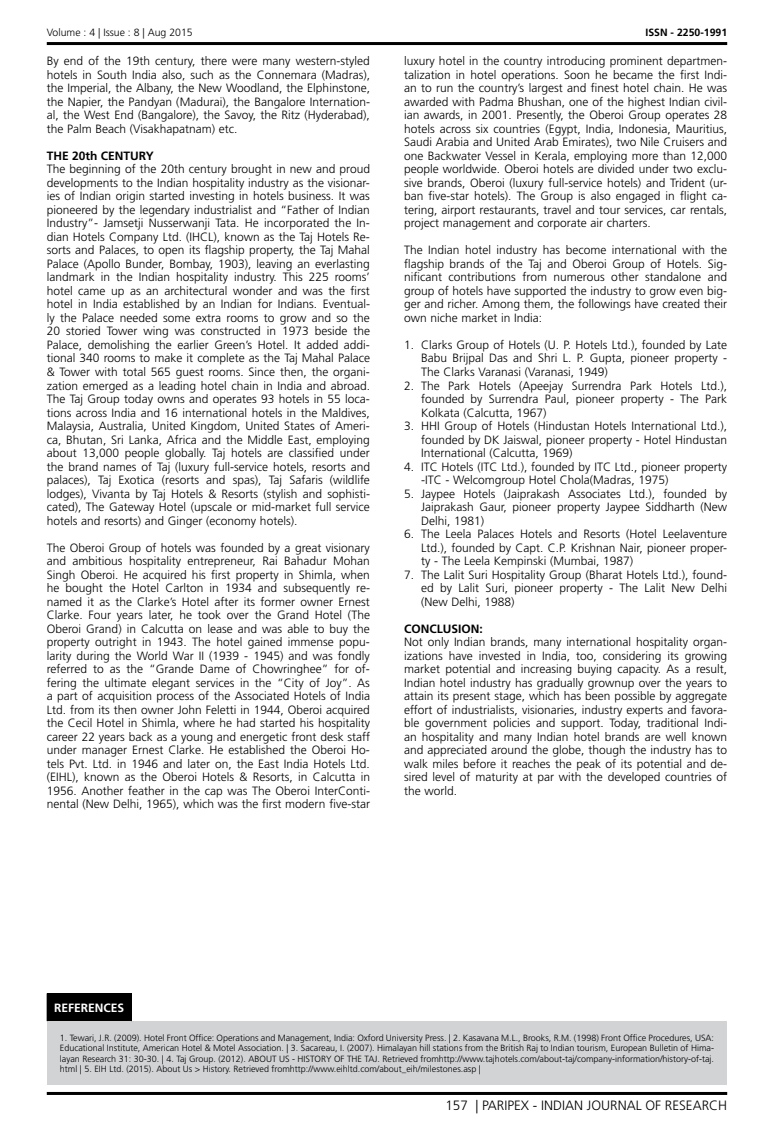
<style>
.page{position:relative;width:774px;height:1136px;background:#fff}
.page>*{position:absolute;margin:0;border:0;box-sizing:border-box;transform-origin:0 0}
.t1{font:300 13.5px "Frutiger LT Std";color:#000}
.t2{font:300 12px/13.5px "Frutiger LT Std";color:#000;text-align:justify}
.t3{font:700 12px "Frutiger LT Std";color:#000}
.t4{font:700 12px "Frutiger LT Std";color:#fff}
.t5{font:300 10.5px "Frutiger LT Std";color:#000}
.t6{font:700 10.5px "Frutiger LT Std";color:#000}
.t7{font:300 9px/10.5px "Frutiger LT Std";color:#000;text-align:justify}
</style>
<div class="page">
<hr style="left:47px;top:42px;width:680px;height:3px;background:#000">
<hr style="left:47px;top:1091px;width:680px;height:3px;background:#000">
<div style="left:47px;top:993px;width:84px;height:27px;background:#000"></div>
<div style="left:47px;top:1020px;width:680px;height:64px;background:#d1d3d4"></div>
<svg style="left:131px;top:993px;width:1px;height:27px"></svg>
<p class="t5" style="left:47px;top:27px;width:147px">Volume : 4 | Issue : 8 | Aug 2015</p>
<p class="t6" style="left:645px;top:27px;width:83px">ISSN - 2250-1991</p>
<p class="t2" style="left:47px;top:55px;width:325px">By end of the 19th century, there were many western-styled hotels in South India also, such as the Connemara (Madras), the Imperial, the Albany, the New Woodland, the Elphinstone, the Napier, the Pandyan (Madurai), the Bangalore Internation&shy;al, the West End (Bangalore), the Savoy, the Ritz (Hyderabad), the Palm Beach (Visakhapatnam) etc.</p>
<p class="t3" style="left:47px;top:149px;width:108px">THE 20th CENTURY</p>
<p class="t2" style="left:47px;top:163px;width:325px">The beginning of the 20th century brought in new and proud developments to the Indian hospitality industry as the visionar&shy;ies of Indian origin started investing in hotels business. It was pioneered by the legendary industrialist and “Father of Indian Industry”- Jamsetji Nusserwanji Tata. He incorporated the In&shy;dian Hotels Company Ltd. (IHCL), known as the Taj Hotels Re&shy;sorts and Palaces, to open its flagship property, the Taj Mahal Palace (Apollo Bunder, Bombay, 1903), leaving an everlasting landmark in the Indian hospitality industry. This 225 rooms’ hotel came up as an architectural wonder and was the first hotel in India established by an Indian for Indians. Eventual&shy;ly the Palace needed some extra rooms to grow and so the 20 storied Tower wing was constructed in 1973 beside the Palace, demolishing the earlier Green’s Hotel. It added addi&shy;tional 340 rooms to make it complete as the Taj Mahal Palace &amp; Tower with total 565 guest rooms. Since then, the organi&shy;zation emerged as a leading hotel chain in India and abroad.<br>The Taj Group today owns and operates 93 hotels in 55 loca&shy;tions across India and 16 international hotels in the Maldives, Malaysia, Australia, United Kingdom, United States of Ameri&shy;ca, Bhutan, Sri Lanka, Africa and the Middle East, employing about 13,000 people globally. Taj hotels are classified under the brand names of Taj (luxury full-service hotels, resorts and palaces), Taj Exotica (resorts and spas), Taj Safaris (wildlife lodges), Vivanta by Taj Hotels &amp; Resorts (stylish and sophisti&shy;cated), The Gateway Hotel (upscale or mid-market full service hotels and resorts) and Ginger (economy hotels).</p>
<p class="t2" style="left:47px;top:541px;width:325px">The Oberoi Group of hotels was founded by a great visionary and ambitious hospitality entrepreneur, Rai Bahadur Mohan Singh Oberoi. He acquired his first property in Shimla, when he bought the Hotel Carlton in 1934 and subsequently re&shy;named it as the Clarke’s Hotel after its former owner Ernest Clarke. Four years later, he took over the Grand Hotel (The Oberoi Grand) in Calcutta on lease and was able to buy the property outright in 1943. The hotel gained immense popu&shy;larity during the World War II (1939 - 1945) and was fondly referred to as the “Grande Dame of Chowringhee” for of&shy;fering the ultimate elegant services in the “City of Joy”. As a part of acquisition process of the Associated Hotels of India Ltd. from its then owner John Feletti in 1944, Oberoi acquired the Cecil Hotel in Shimla, where he had started his hospitality career 22 years back as a young and energetic front desk staff under manager Ernest Clarke. He established the Oberoi Ho&shy;tels Pvt. Ltd. in 1946 and later on, the East India Hotels Ltd. (EIHL), known as the Oberoi Hotels &amp; Resorts, in Calcutta in 1956. Another feather in the cap was The Oberoi InterConti&shy;nental (New Delhi, 1965), which was the first modern five-star</p>
<p class="t2" style="left:404px;top:55px;width:325px">luxury hotel in the country introducing prominent departmen&shy;talization in hotel operations. Soon he became the first Indi&shy;an to run the country’s largest and finest hotel chain. He was awarded with Padma Bhushan, one of the highest Indian civil&shy;ian awards, in 2001. Presently, the Oberoi Group operates 28 hotels across six countries (Egypt, India, Indonesia, Mauritius, Saudi Arabia and United Arab Emirates), two Nile Cruisers and one Backwater Vessel in Kerala, employing more than 12,000 people worldwide. Oberoi hotels are divided under two exclu&shy;sive brands, Oberoi (luxury full-service hotels) and Trident (ur&shy;ban five-star hotels). The Group is also engaged in flight ca&shy;tering, airport restaurants, travel and tour services, car rentals, project management and corporate air charters.</p>
<p class="t2" style="left:404px;top:244px;width:325px">The Indian hotel industry has become international with the flagship brands of the Taj and Oberoi Group of Hotels. Sig&shy;nificant contributions from numerous other standalone and group of hotels have supported the industry to grow even big&shy;ger and richer. Among them, the followings have created their own niche market in India:</p>
<p class="t2" style="left:421px;top:338px;width:308px;text-indent:-17px">1. Clarks Group of Hotels (U. P. Hotels Ltd.), founded by Late Babu Brijpal Das and Shri L. P. Gupta, pioneer property - The Clarks Varanasi (Varanasi, 1949)</p>
<p class="t2" style="left:421px;top:379px;width:308px;text-indent:-17px">2. The Park Hotels (Apeejay Surrendra Park Hotels Ltd.), founded by Surrendra Paul, pioneer property - The Park Kolkata (Calcutta, 1967)</p>
<p class="t2" style="left:421px;top:419px;width:308px;text-indent:-17px">3. HHI Group of Hotels (Hindustan Hotels International Ltd.), founded by DK Jaiswal, pioneer property - Hotel Hindustan International (Calcutta, 1969)</p>
<p class="t2" style="left:421px;top:460px;width:308px;text-indent:-17px">4. ITC Hotels (ITC Ltd.), founded by ITC Ltd., pioneer property -ITC - Welcomgroup Hotel Chola(Madras, 1975)</p>
<p class="t2" style="left:421px;top:487px;width:308px;text-indent:-17px">5. Jaypee Hotels (Jaiprakash Associates Ltd.), founded by Jaiprakash Gaur, pioneer property Jaypee Siddharth (New Delhi, 1981)</p>
<p class="t2" style="left:421px;top:527px;width:308px;text-indent:-17px">6. The Leela Palaces Hotels and Resorts (Hotel Leelaventure Ltd.), founded by Capt. C.P. Krishnan Nair, pioneer proper&shy;ty - The Leela Kempinski (Mumbai, 1987)</p>
<p class="t2" style="left:421px;top:568px;width:308px;text-indent:-17px">7. The Lalit Suri Hospitality Group (Bharat Hotels Ltd.), found&shy;ed by Lalit Suri, pioneer property - The Lalit New Delhi (New Delhi, 1988)</p>
<p class="t3" style="left:404px;top:621px;width:80px">CONCLUSION:</p>
<p class="t2" style="left:404px;top:635px;width:325px">Not only Indian brands, many international hospitality organ&shy;izations have invested in India, too, considering its growing market potential and increasing buying capacity. As a result, Indian hotel industry has gradually grownup over the years to attain its present stage, which has been possible by aggregate effort of industrialists, visionaries, industry experts and favora&shy;ble government policies and support. Today, traditional Indi&shy;an hospitality and many Indian hotel brands are well known and appreciated around the globe, though the industry has to walk miles before it reaches the peak of its potential and de&shy;sired level of maturity at par with the developed countries of the world.</p>
<p class="t4" style="left:54px;top:1000px;width:72px">REFERENCES</p>
<p class="t7" style="left:60px;top:1032px;width:656px">1. Tewari, J.R. (2009). Hotel Front Office: Operations and Management, India: Oxford University Press. | 2. Kasavana M.L., Brooks, R.M. (1998) Front Office Procedures, USA:<br>Educational Institute, American Hotel &amp; Motel Association. | 3. Sacareau, I. (2007). Himalayan hill stations from the British Raj to Indian tourism, European Bulletin of Hima&shy;layan Research 31: 30-30. | 4. Taj Group. (2012). ABOUT US - HISTORY OF THE TAJ. Retrieved fromhttp://www.tajhotels.com/about-taj/company-information/history-of-taj. html | 5. EIH Ltd. (2015). About Us &gt; History. Retrieved fromhttp://www.eihltd.com/about_eih/milestones.asp |</p>
<p class="t1" style="left:445px;top:1097px;width:283px">157 | PARIPEX - INDIAN JOURNAL OF RESEARCH</p>
</div>
